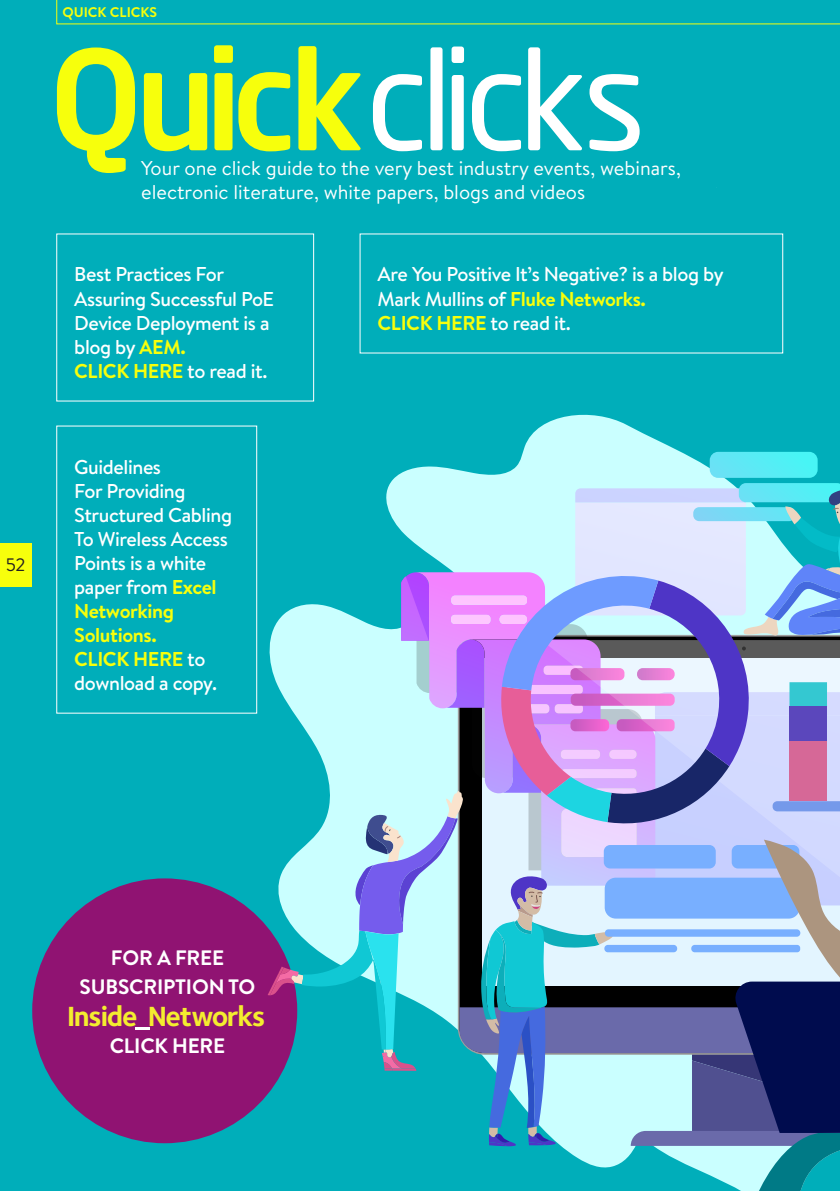
<style>
.page{position:relative;width:840px;height:1191px;background:#fff}
.page>*{position:absolute;margin:0;border:0;box-sizing:border-box;transform-origin:0 0}
.Standfirst{font:136.8px "Neo Sans Std";letter-spacing:-.06em;color:#fff}
.t1{font:700 28.8px "Foundry Sterling";letter-spacing:-.04em;color:#f4ed2f}
.Subhead{font:700 20.8px "Brandon Text";letter-spacing:-.01em;color:#fff}
.t2{font:500 20px/24px "Brandon Text";letter-spacing:-.02em;color:#fff}
.Standfirst-2{font:20px/24px "Brandon Text";color:#fff}
.t3{font:700 20px "Brandon Text";letter-spacing:-.02em;color:#f7ff0c}
.t4{font:18px "Brandon Text";color:#231f20}
.t5{font:700 14px "Brandon Text";color:#f7ff0c}
.s1{font-weight:500;color:#f7ff0c}
.s2{font-weight:700;color:#f7ff0c}
.s3{font-weight:500;color:#fff}
</style>
<div class="page">
<div style="left:0;top:0;width:839px;height:1191px;background:#00aeba"></div>
<div style="left:32px;top:878px;width:265px;height:265px;background:#901372;border-radius:50%"></div>
<svg style="left:523px;top:414px;width:267px;height:38px"></svg>
<svg style="left:267px;top:452px;width:573px;height:739px"></svg>
<div style="left:0;top:543px;width:31px;height:43px;background:#f7ff0c"></div>
<svg style="left:135px;top:1027px;width:14px;height:2px"></svg>
<svg style="left:56px;top:0;width:783px;height:24px"></svg>
<p class="t4" style="left:6px;top:552px;width:21px">52</p>
<p class="t5" style="left:62px;top:2px;width:96px">QUICK CLICKS</p>
<p class="Standfirst" style="left:49px;top:16px;width:599px"><span class="s1">Quick</span>clicks</p>
<p class="Standfirst-2" style="left:141px;top:156px;width:541px">Your one click guide to the very best industry events, webinars, electronic literature, white papers, blogs and videos</p>
<p class="t2" style="left:74px;top:262px;width:201px">Best Practices For<br>Assuring Successful PoE<br>Device Deployment is a blog by <span class="s2">AEM.</span></p>
<p class="t3" style="left:74px;top:357px;width:194px">CLICK HERE <span class="s3">to read it.</span></p>
<p class="t2" style="left:74px;top:454px;width:159px">Guidelines<br>For Providing<br>Structured Cabling<br>To Wireless Access<br>Points is a white paper from <span class="s2">Excel<br>Networking<br>Solutions.</span></p>
<p class="t2" style="left:74px;top:646px;width:144px"><span class="s2">CLICK HERE</span> to download a copy.</p>
<p class="t2" style="left:377px;top:262px;width:347px">Are You Positive It’s Negative? is a blog by<br>Mark Mullins of <span class="s2">Fluke Networks.</span></p>
<p class="t3" style="left:377px;top:309px;width:194px">CLICK HERE <span class="s3">to read it.</span></p>
<p class="Subhead" style="left:111px;top:943px;width:114px">FOR A FREE</p>
<p class="Subhead" style="left:79px;top:972px;width:177px">SUBSCRIPTION TO</p>
<p class="t1" style="left:67px;top:999px;width:200px">Inside Networks</p>
<p class="Subhead" style="left:110px;top:1031px;width:117px">CLICK HERE</p>
</div>
